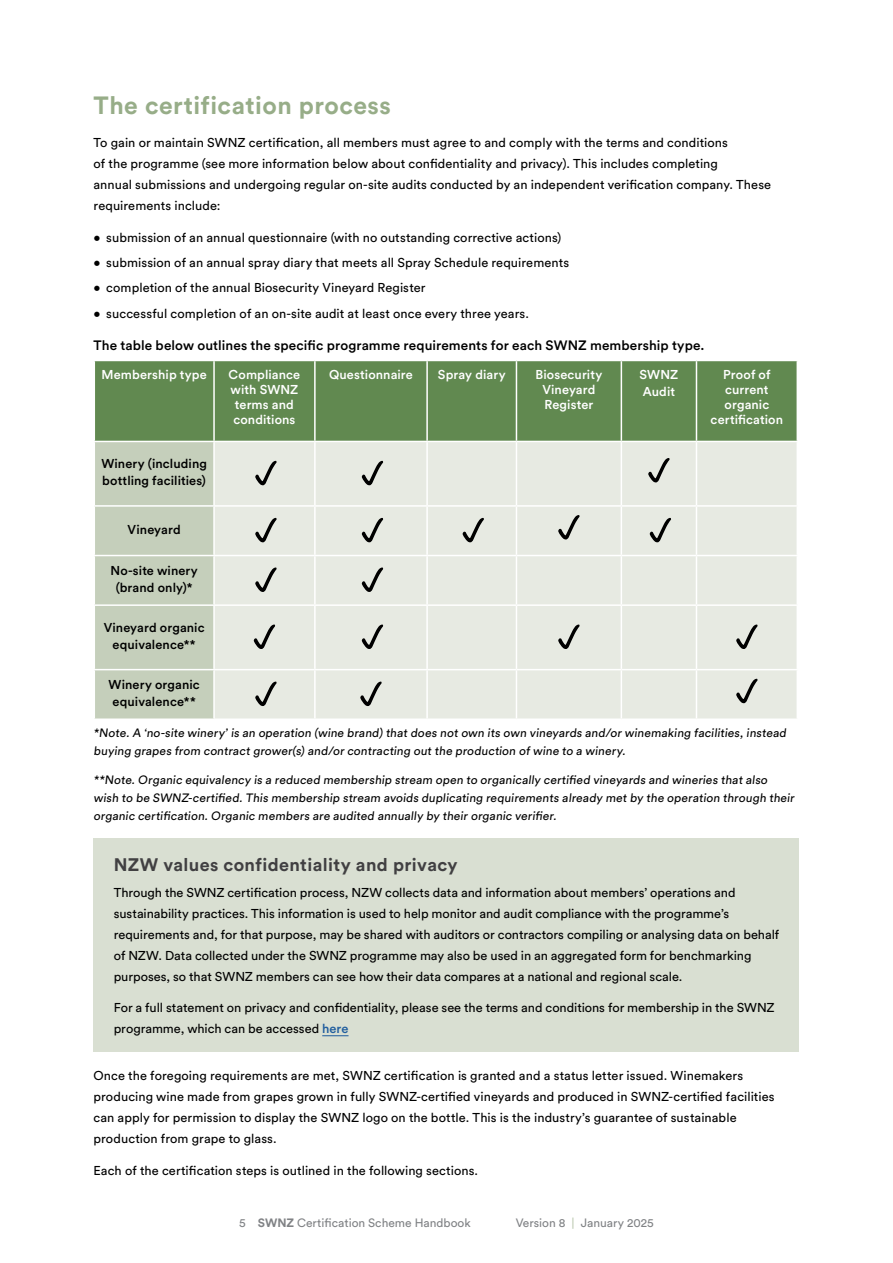
<style>
.page{position:relative;width:893px;height:1263px;background:#fff}
.page>*{position:absolute;margin:0;border:0;box-sizing:border-box;transform-origin:0 0}
.t1{font:700 24.75px "Circular Std";letter-spacing:.02em;color:#97ad88}
.t2{font:700 18px "Circular Std";letter-spacing:.02em;color:#414042}
.t3{font:500 13.5px "Circular Std";letter-spacing:.01em;color:#000}
.t4{font:12.75px/21px "Circular Std";letter-spacing:.005em;color:#000}
.t5{font:500 12.75px/15px "Circular Std";letter-spacing:.01em;color:#fff;text-align:center}
.t6{font:500 12.75px/16.5px "Circular Std";letter-spacing:.01em;color:#000;text-align:center}
.t7{font:12px/18px "Circular Std";color:#000}
.t8{font:12px "Circular Std";color:#808285}
.s1{font-weight:500;color:#215e9e}
.s2{font-weight:700}
.s3{color:#bbc8b0}
</style>
<div class="page">
<div style="left:95px;top:361px;width:702px;height:80px;background:#618950"></div>
<div style="left:95px;top:442px;width:118px;height:276px;background:#c5cfbb"></div>
<div style="left:215px;top:442px;width:582px;height:276px;background:#e7eae2"></div>
<hr style="left:213px;top:361px;width:2px;height:80px;background:#fff">
<hr style="left:314px;top:361px;width:2px;height:80px;background:#fff">
<hr style="left:426px;top:361px;width:2px;height:80px;background:#fff">
<hr style="left:516px;top:361px;width:1px;height:80px;background:#fff">
<hr style="left:621px;top:361px;width:1px;height:80px;background:#fff">
<hr style="left:696px;top:361px;width:1px;height:80px;background:#fff">
<hr style="left:314px;top:442px;width:2px;height:63px;background:#fff">
<hr style="left:426px;top:442px;width:2px;height:63px;background:#fff">
<hr style="left:516px;top:442px;width:1px;height:63px;background:#fff">
<hr style="left:621px;top:442px;width:1px;height:63px;background:#fff">
<hr style="left:696px;top:442px;width:1px;height:63px;background:#fff">
<hr style="left:94px;top:505px;width:120px;height:2px;background:#fff">
<hr style="left:214px;top:505px;width:101px;height:2px;background:#fff">
<hr style="left:315px;top:505px;width:112px;height:2px;background:#fff">
<hr style="left:314px;top:507px;width:2px;height:48px;background:#fff">
<hr style="left:427px;top:505px;width:89px;height:2px;background:#fff">
<hr style="left:426px;top:507px;width:2px;height:48px;background:#fff">
<hr style="left:516px;top:505px;width:105px;height:2px;background:#fff">
<hr style="left:516px;top:507px;width:1px;height:48px;background:#fff">
<hr style="left:621px;top:505px;width:75px;height:2px;background:#fff">
<hr style="left:621px;top:507px;width:1px;height:48px;background:#fff">
<hr style="left:696px;top:505px;width:102px;height:2px;background:#fff">
<hr style="left:696px;top:507px;width:1px;height:48px;background:#fff">
<hr style="left:94px;top:555px;width:120px;height:1px;background:#fff">
<hr style="left:214px;top:555px;width:101px;height:1px;background:#fff">
<hr style="left:315px;top:555px;width:112px;height:1px;background:#fff">
<hr style="left:314px;top:556px;width:2px;height:48px;background:#fff">
<hr style="left:427px;top:555px;width:89px;height:1px;background:#fff">
<hr style="left:426px;top:556px;width:2px;height:48px;background:#fff">
<hr style="left:516px;top:555px;width:105px;height:1px;background:#fff">
<hr style="left:516px;top:556px;width:1px;height:48px;background:#fff">
<hr style="left:621px;top:555px;width:75px;height:1px;background:#fff">
<hr style="left:621px;top:556px;width:1px;height:48px;background:#fff">
<hr style="left:696px;top:555px;width:102px;height:1px;background:#fff">
<hr style="left:696px;top:556px;width:1px;height:48px;background:#fff">
<hr style="left:94px;top:604px;width:120px;height:2px;background:#fff">
<hr style="left:214px;top:604px;width:101px;height:2px;background:#fff">
<hr style="left:315px;top:604px;width:112px;height:2px;background:#fff">
<hr style="left:314px;top:606px;width:2px;height:63px;background:#fff">
<hr style="left:427px;top:604px;width:89px;height:2px;background:#fff">
<hr style="left:426px;top:606px;width:2px;height:63px;background:#fff">
<hr style="left:516px;top:604px;width:105px;height:2px;background:#fff">
<hr style="left:516px;top:606px;width:1px;height:63px;background:#fff">
<hr style="left:621px;top:604px;width:75px;height:2px;background:#fff">
<hr style="left:621px;top:606px;width:1px;height:63px;background:#fff">
<hr style="left:696px;top:604px;width:102px;height:2px;background:#fff">
<hr style="left:696px;top:606px;width:1px;height:63px;background:#fff">
<hr style="left:94px;top:669px;width:120px;height:1px;background:#fff">
<hr style="left:214px;top:669px;width:101px;height:1px;background:#fff">
<hr style="left:315px;top:669px;width:112px;height:1px;background:#fff">
<hr style="left:314px;top:670px;width:2px;height:48px;background:#fff">
<hr style="left:427px;top:669px;width:89px;height:1px;background:#fff">
<hr style="left:426px;top:670px;width:2px;height:48px;background:#fff">
<hr style="left:516px;top:669px;width:105px;height:1px;background:#fff">
<hr style="left:516px;top:670px;width:1px;height:48px;background:#fff">
<hr style="left:621px;top:669px;width:75px;height:1px;background:#fff">
<hr style="left:621px;top:670px;width:1px;height:48px;background:#fff">
<hr style="left:696px;top:669px;width:102px;height:1px;background:#fff">
<hr style="left:696px;top:670px;width:1px;height:48px;background:#fff">
<svg style="left:255px;top:460px;width:22px;height:26px"></svg>
<svg style="left:361px;top:460px;width:22px;height:26px"></svg>
<svg style="left:648px;top:457px;width:22px;height:26px"></svg>
<svg style="left:255px;top:517px;width:22px;height:26px"></svg>
<svg style="left:361px;top:517px;width:22px;height:26px"></svg>
<svg style="left:462px;top:517px;width:22px;height:26px"></svg>
<svg style="left:558px;top:514px;width:22px;height:27px"></svg>
<svg style="left:649px;top:517px;width:22px;height:26px"></svg>
<svg style="left:255px;top:567px;width:22px;height:26px"></svg>
<svg style="left:361px;top:567px;width:22px;height:26px"></svg>
<svg style="left:253px;top:624px;width:22px;height:26px"></svg>
<svg style="left:361px;top:624px;width:22px;height:26px"></svg>
<svg style="left:558px;top:624px;width:22px;height:26px"></svg>
<svg style="left:736px;top:624px;width:22px;height:26px"></svg>
<svg style="left:255px;top:681px;width:22px;height:26px"></svg>
<svg style="left:360px;top:681px;width:22px;height:26px"></svg>
<svg style="left:736px;top:678px;width:22px;height:26px"></svg>
<div style="left:94px;top:839px;width:705px;height:213px;background:#d9dfd2"></div>
<svg style="left:322px;top:1035px;width:27px;height:1px"></svg>
<h1 class="t1" style="left:94px;top:89px;width:299px">The certification process</h1>
<p class="t4" style="left:94px;top:132px;width:679px">To gain or maintain SWNZ certification, all members must agree to and comply with the terms and conditions<br>of the programme (see more information below about confidentiality and privacy). This includes completing<br>annual submissions and undergoing regular on-site audits conducted by an independent verification company. These requirements include:</p>
<p class="t4" style="left:94px;top:227px;width:469px">• submission of an annual questionnaire (with no outstanding corrective actions)</p>
<p class="t4" style="left:94px;top:252px;width:477px">• submission of an annual spray diary that meets all Spray Schedule requirements</p>
<p class="t4" style="left:94px;top:277px;width:334px">• completion of the annual Biosecurity Vineyard Register</p>
<p class="t4" style="left:94px;top:303px;width:437px">• successful completion of an on-site audit at least once every three years.</p>
<p class="t3" style="left:94px;top:337px;width:612px">The table below outlines the specific programme requirements for each SWNZ membership type.</p>
<p class="t5" style="left:102px;top:367px;width:107px">Membership type</p>
<p class="t5" style="left:229px;top:367px;width:73px">Compliance with SWNZ terms and conditions</p>
<p class="t5" style="left:329px;top:367px;width:85px">Questionnaire</p>
<p class="t5" style="left:438px;top:367px;width:69px">Spray diary</p>
<p class="t5" style="left:536px;top:367px;width:68px">Biosecurity<br>Vineyard<br>Register</p>
<p class="t5" style="left:640px;top:366px;width:40px;line-height:16.5px;text-align:left">SWNZ<br>Audit</p>
<p class="t5" style="left:711px;top:367px;width:74px">Proof of current organic certification</p>
<p class="t6" style="left:101px;top:455px;width:107px;text-align:left">Winery (including bottling facilities)</p>
<p class="t6" style="left:128px;top:521px;width:55px">Vineyard</p>
<p class="t6" style="left:110px;top:562px;width:89px">No-site winery (brand only)*</p>
<p class="t6" style="left:104px;top:619px;width:102px">Vineyard organic equivalence**</p>
<p class="t6" style="left:108px;top:676px;width:93px">Winery organic equivalence**</p>
<p class="t7" style="left:94px;top:724px;width:696px">*Note. A ‘no-site winery’ is an operation (wine brand) that does not own its own vineyards and/or winemaking facilities, instead buying grapes from contract grower(s) and/or contracting out the production of wine to a winery.</p>
<p class="t7" style="left:94px;top:771px;width:704px">**Note. Organic equivalency is a reduced membership stream open to organically certified vineyards and wineries that also wish to be SWNZ-certified. This membership stream avoids duplicating requirements already met by the operation through their organic certification. Organic members are audited annually by their organic verifier.</p>
<h2 class="t2" style="left:114px;top:853px;width:345px">NZW values confidentiality and privacy</h2>
<p class="t4" style="left:114px;top:881px;width:667px">Through the SWNZ certification process, NZW collects data and information about members’ operations and sustainability practices. This information is used to help monitor and audit compliance with the programme’s requirements and, for that purpose, may be shared with auditors or contractors compiling or analysing data on behalf of NZW. Data collected under the SWNZ programme may also be used in an aggregated form for benchmarking purposes, so that SWNZ members can see how their data compares at a national and regional scale.</p>
<p class="t4" style="left:114px;top:997px;width:662px">For a full statement on privacy and confidentiality, please see the terms and conditions for membership in the SWNZ programme, which can be accessed <span class="s1">here</span></p>
<p class="t4" style="left:93px;top:1065px;width:683px">Once the foregoing requirements are met, SWNZ certification is granted and a status letter issued. Winemakers producing wine made from grapes grown in fully SWNZ-certified vineyards and produced in SWNZ-certified facilities can apply for permission to display the SWNZ logo on the bottle. This is the industry’s guarantee of sustainable production from grape to glass.</p>
<p class="t4" style="left:93px;top:1159px;width:386px">Each of the certification steps is outlined in the following sections.</p>
<p class="t8" style="left:239px;top:1216px;width:233px">5 <span class="s2">SWNZ</span> Certification Scheme Handbook</p>
<p class="t8" style="left:516px;top:1216px;width:139px">Version 8 <span class="s3">|</span> January 2025</p>
</div>
